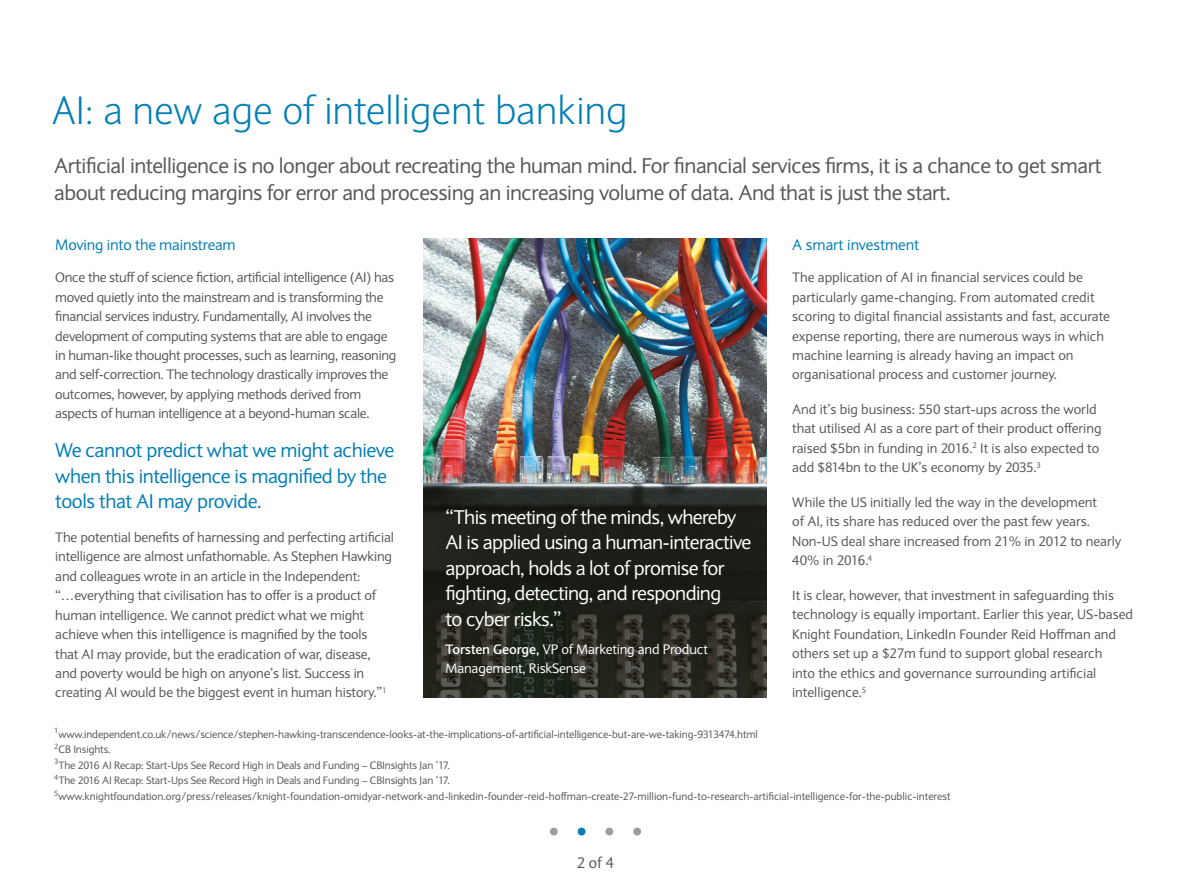
<style>
.page{position:relative;width:1191px;height:893px;background:#fff}
.page>*{position:absolute;margin:0;border:0;box-sizing:border-box;transform-origin:0 0}
.t1{font:300 39px "Expert Sans";color:#007eb6}
.t2{font:21px/27px "Expert Sans";letter-spacing:-.02em;color:#575756}
.t3{font:19.5px/25.5px "Expert Sans";letter-spacing:-.03em;color:#fff}
.t4{font:19.5px/25.5px "Expert Sans";letter-spacing:-.02em;color:#007eb6}
.t5{font:15px "Expert Sans";letter-spacing:-.01em;color:#007eb6}
.t6{font:15px "Expert Sans";color:#575756}
.t7{font:13.5px/19.5px "Expert Sans";letter-spacing:-.01em;color:#575756}
.t8{font:13.5px/19.5px "Expert Sans";letter-spacing:-.01em;color:#fff}
.t9{font:10.5px/15.6px "Expert Sans";letter-spacing:-.01em;color:#575756}
.s1{font-weight:700}
</style>
<div class="page">
<img style="left:423px;top:239px;width:343px;height:459px">
<div style="left:577px;top:828px;width:8px;height:7px;background:#007eb6;border-radius:50%"></div>
<div style="left:550px;top:828px;width:8px;height:7px;background:#9d9d9c;border-radius:50%"></div>
<div style="left:605px;top:828px;width:8px;height:7px;background:#9d9d9c;border-radius:50%"></div>
<div style="left:633px;top:828px;width:8px;height:7px;background:#9d9d9c;border-radius:50%"></div>
<h1 class="t1" style="left:52px;top:87px;width:577px">AI: a new age of intelligent banking</h1>
<h2 class="t2" style="left:54px;top:152px;width:1049px">Artificial intelligence is no longer about recreating the human mind. For financial services firms, it is a chance to get smart about reducing margins for error and processing an increasing volume of data. And that is just the start.</h2>
<p class="t5" style="left:55px;top:235px;width:182px">Moving into the mainstream</p>
<p class="t7" style="left:55px;top:267px;width:343px">Once the stuff of science fiction, artificial intelligence (AI) has moved quietly into the mainstream and is transforming the financial services industry. Fundamentally, AI involves the development of computing systems that are able to engage in human-like thought processes, such as learning, reasoning and self-correction. The technology drastically improves the outcomes, however, by applying methods derived from aspects of human intelligence at a beyond-human scale.</p>
<p class="t5" style="left:792px;top:235px;width:128px">A smart investment</p>
<p class="t7" style="left:792px;top:267px;width:319px">The application of AI in financial services could be particularly game-changing. From automated credit scoring to digital financial assistants and fast, accurate expense reporting, there are numerous ways in which machine learning is already having an impact on organisational process and customer journey.</p>
<p class="t7" style="left:792px;top:399px;width:311px">And it’s big business: 550 start-ups across the world that utilised AI as a core part of their product offering raised $5bn in funding in 2016.<sup>2</sup> It is also expected to add $814bn to the UK’s economy by 2035.<sup>3</sup></p>
<p class="t7" style="left:792px;top:492px;width:331px">While the US initially led the way in the development<br>of AI, its share has reduced over the past few years.<br>Non-US deal share increased from 21% in 2012 to nearly 40% in 2016.<sup>4</sup></p>
<p class="t7" style="left:792px;top:585px;width:342px">It is clear, however, that investment in safeguarding this technology is equally important. Earlier this year, US-based Knight Foundation, LinkedIn Founder Reid Hoffman and others set up a $27m fund to support global research<br>into the ethics and governance surrounding artificial intelligence.<sup>5</sup></p>
<p class="t9" style="left:54px;top:726px;width:898px"><sup>1</sup>www.independent.co.uk/news/science/stephen-hawking-transcendence-looks-at-the-implications-of-artificial-intelligence-but-are-we-taking-9313474.html<br><sup>2</sup>CB Insights.<br><sup>3</sup>The 2016 AI Recap: Start-Ups See Record High in Deals and Funding – CBInsights Jan ’17.<br><sup>4</sup>The 2016 AI Recap: Start-Ups See Record High in Deals and Funding – CBInsights Jan ’17.<br><sup>5</sup>www.knightfoundation.org/press/releases/knight-foundation-omidyar-network-and-linkedin-founder-reid-hoffman-create-27-million-fund-to-research-artificial-intelligence-for-the-public-interest</p>
<h3 class="t4" style="left:55px;top:437px;width:340px">We cannot predict what we might achieve when this intelligence is magnified by the tools that AI may provide.</h3>
<h3 class="t3" style="left:445px;top:504px;width:307px">“This meeting of the minds, whereby AI is applied using a human-interactive approach, holds a lot of promise for fighting, detecting, and responding<br>to cyber risks.”</h3>
<p class="t8" style="left:445px;top:639px;width:264px"><span class="s1">Torsten George,</span> VP of Marketing and Product<br>Management, RiskSense</p>
<p class="t7" style="left:55px;top:527px;width:340px">The potential benefits of harnessing and perfecting artificial intelligence are almost unfathomable. As Stephen Hawking and colleagues wrote in an article in the Independent: “…everything that civilisation has to offer is a product of human intelligence. We cannot predict what we might achieve when this intelligence is magnified by the tools that AI may provide, but the eradication of war, disease, and poverty would be high on anyone’s list. Success in creating AI would be the biggest event in human history.”<sup>1</sup></p>
<p class="t6" style="left:577px;top:853px;width:39px">2 of 4</p>
</div>
